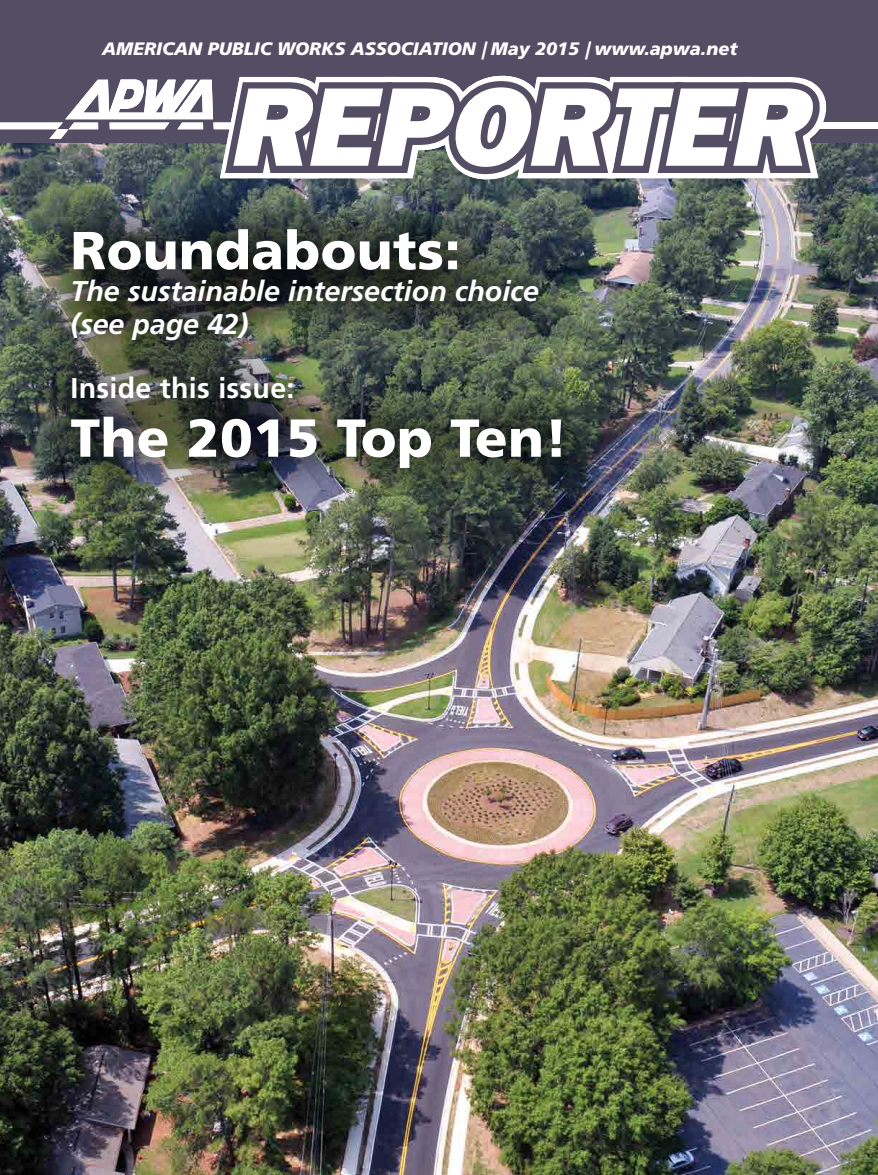
<style>
.page{position:relative;width:878px;height:1175px;background:#fff}
.page>*{position:absolute;margin:0;border:0;box-sizing:border-box;transform-origin:0 0}
.t1{font:900 53.4px "Frutiger LT";letter-spacing:.01em;color:#fff}
.t2{font:italic 700 28.5px "Frutiger LT";color:#fff}
.t3{font:700 28.5px "Frutiger LT";letter-spacing:.01em;color:#fff}
.t4{font:italic 900 18px "Frutiger LT";color:#fff}
</style>
<div class="page">
<img style="left:0;top:143px;width:878px;height:1031px">
<img style="left:23px;top:195px;width:587px;height:321px">
<div style="left:0;top:0;width:878px;height:143px;background:#534e63"></div>
<div style="left:817px;top:122px;width:61px;height:7px;background:#fff"></div>
<svg style="left:0;top:75px;width:877px;height:120px"></svg>
<p class="t4" style="left:102px;top:38px;width:636px">AMERICAN PUBLIC WORKS ASSOCIATION |May 2015 |www.apwa.net</p>
<p class="t1" style="left:70px;top:218px;width:392px">Roundabouts:</p>
<p class="t2" style="left:70px;top:275px;width:470px">The sustainable intersection choice</p>
<p class="t2" style="left:70px;top:307px;width:179px">(see page 42)</p>
<p class="t3" style="left:70px;top:371px;width:225px">Inside this issue:</p>
<p class="t1" style="left:70px;top:406px;width:499px">The 2015 Top Ten!</p>
</div>
